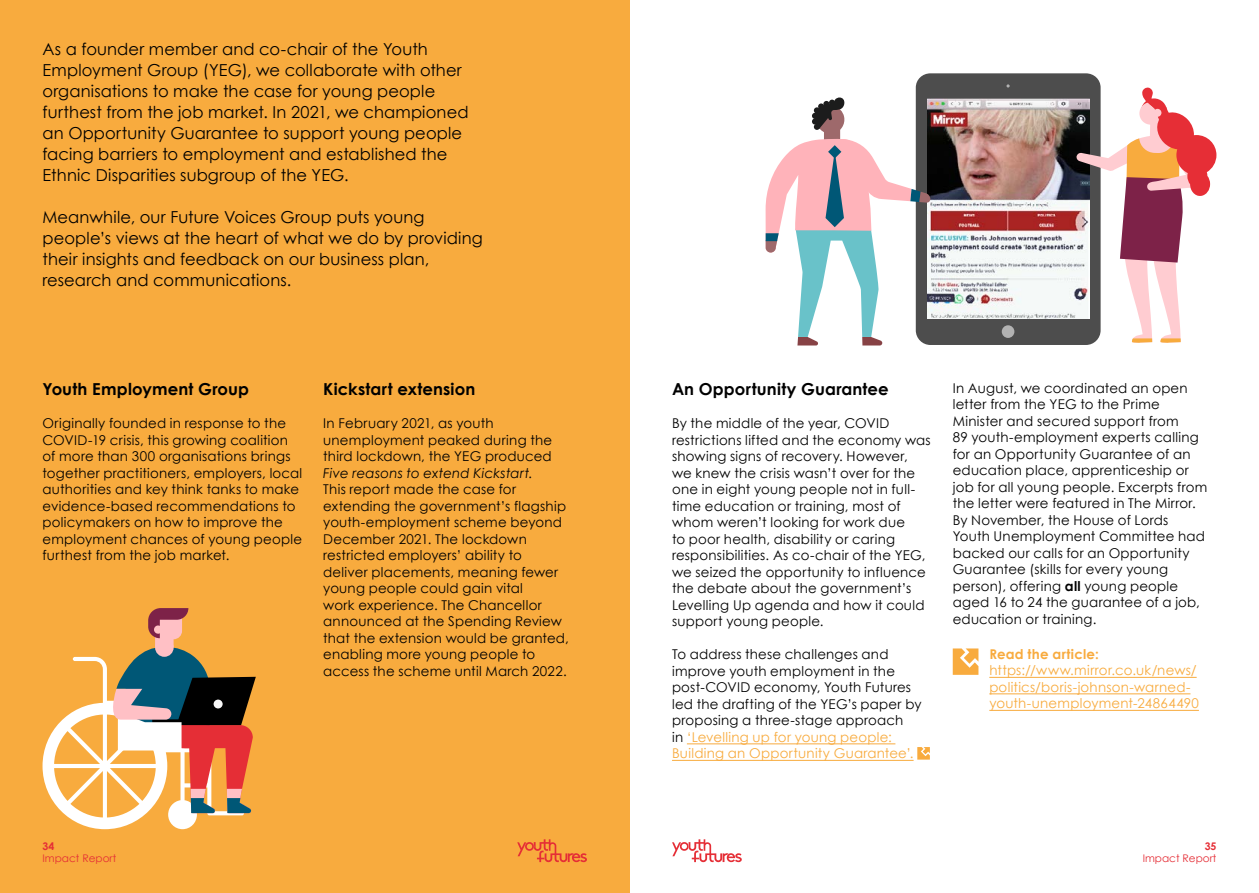
<style>
.page{position:relative;width:1259px;height:893px;background:#fff}
.page>*{position:absolute;margin:0;border:0;box-sizing:border-box;transform-origin:0 0}
.t1{font:16.5px/21px "Century Gothic";letter-spacing:.005em;color:#000}
.t2{font:700 16.5px "Century Gothic";letter-spacing:.01em;color:#000}
.t3{font:13.5px/16.5px "Century Gothic";letter-spacing:.015em;color:#000}
.t4{font:13.5px/16.5px "Century Gothic";letter-spacing:.02em;color:#f8ab3e}
.t5{font:italic 13.5px "Century Gothic";letter-spacing:.015em;color:#000}
.t6{font:700 13.5px "Century Gothic";letter-spacing:.02em;color:#f8ab3e}
.t7{font:10.5px "Century Gothic";color:#e52e36}
.t8{font:700 10.5px "Century Gothic";color:#e52e36}
.s1{color:#f8ab3e}
.s2{font-weight:700}
</style>
<div class="page">
<div style="left:0;top:0;width:629px;height:893px;background:#f8ab3e"></div>
<hr style="left:687px;top:743px;width:208px;height:1px;background:#f8ab3e">
<hr style="left:672px;top:760px;width:241px;height:1px;background:#f8ab3e">
<svg style="left:917px;top:747px;width:13px;height:13px"></svg>
<hr style="left:989px;top:677px;width:207px;height:1px;background:#f8ab3e">
<hr style="left:989px;top:693px;width:201px;height:1px;background:#f8ab3e">
<hr style="left:989px;top:710px;width:210px;height:1px;background:#f8ab3e">
<svg style="left:952px;top:648px;width:26px;height:27px"></svg>
<div style="left:915px;top:73px;width:185px;height:272px;background:#4d4d4d;border-radius:15px"></div>
<img style="left:930px;top:99px;width:146px;height:219px">
<div style="left:1001px;top:325px;width:13px;height:13px;background:#b2b2b2;border-radius:50%"></div>
<svg style="left:765px;top:97px;width:165px;height:248px"></svg>
<svg style="left:43px;top:608px;width:213px;height:221px"></svg>
<div style="left:155px;top:638px;width:19px;height:19px;background:#ffc0c5;border-radius:50%"></div>
<svg style="left:1076px;top:87px;width:140px;height:256px"></svg>
<svg style="left:672px;top:839px;width:70px;height:23px"></svg>
<svg style="left:517px;top:839px;width:70px;height:23px"></svg>
<p class="t1" style="left:43px;top:38px;width:427px">As a founder member and co-chair of the Youth Employment Group (YEG), we collaborate with other organisations to make the case for young people furthest from the job market. In 2021, we championed an Opportunity Guarantee to support young people facing barriers to employment and established the Ethnic Disparities subgroup of the YEG.</p>
<p class="t1" style="left:43px;top:206px;width:442px">Meanwhile, our Future Voices Group puts young people’s views at the heart of what we do by providing their insights and feedback on our business plan, research and communications.</p>
<p class="t2" style="left:43px;top:377px;width:208px">Youth Employment Group</p>
<p class="t3" style="left:43px;top:415px;width:261px">Originally founded in response to the COVID-19 crisis, this growing coalition of more than 300 organisations brings together practitioners, employers, local authorities and key think tanks to make evidence-based recommendations to policymakers on how to improve the employment chances of young people furthest from the job market.</p>
<p class="t2" style="left:323px;top:377px;width:154px">Kickstart extension</p>
<p class="t3" style="left:323px;top:415px;width:230px">In February 2021, as youth unemployment peaked during the third lockdown, the YEG produced</p>
<p class="t5" style="left:323px;top:463px;width:211px">Five reasons to extend Kickstart.</p>
<p class="t3" style="left:323px;top:481px;width:247px">This report made the case for extending the government’s flagship youth-employment scheme beyond<br>December 2021. The lockdown restricted employers’ ability to deliver placements, meaning fewer young people could gain vital<br>work experience. The Chancellor announced at the Spending Review that the extension would be granted, enabling more young people to access the scheme until March 2022.</p>
<p class="t8" style="left:43px;top:838px;width:13px">34</p>
<p class="t7" style="left:43px;top:852px;width:75px">Impact Report</p>
<p class="t2" style="left:672px;top:377px;width:218px">An Opportunity Guarantee</p>
<p class="t3" style="left:672px;top:415px;width:260px">By the middle of the year, COVID restrictions lifted and the economy was showing signs of recovery. However, we knew the crisis wasn’t over for the one in eight young people not in full&shy;time education or training, most of whom weren’t looking for work due<br>to poor health, disability or caring responsibilities. As co-chair of the YEG, we seized the opportunity to influence the debate about the government’s Levelling Up agenda and how it could support young people.</p>
<p class="t3" style="left:672px;top:646px;width:251px">To address these challenges and improve youth employment in the post-COVID economy, Youth Futures led the drafting of the YEG’s paper by proposing a three-stage approach<br>in <span class="s1">‘Levelling up for young people:<br>Building an Opportunity Guarantee’.</span></p>
<p class="t3" style="left:952px;top:379px;width:256px">In August, we coordinated an open letter from the YEG to the Prime Minister and secured support from<br>89 youth-employment experts calling for an Opportunity Guarantee of an education place, apprenticeship or job for all young people. Excerpts from the letter were featured in The Mirror.<br>By November, the House of Lords Youth Unemployment Committee had backed our calls for an Opportunity Guarantee (skills for every young person), offering <span class="s2">all</span> young people aged 16 to 24 the guarantee of a job, education or training.</p>
<p class="t6" style="left:989px;top:643px;width:111px">Read the article:</p>
<p class="t4" style="left:989px;top:662px;width:211px">https://www.mirror.co.uk/news/ politics/boris-johnson-warned&shy;youth-unemployment-24864490</p>
<p class="t8" style="left:1204px;top:838px;width:13px">35</p>
<p class="t7" style="left:1142px;top:852px;width:75px">Impact Report</p>
</div>
